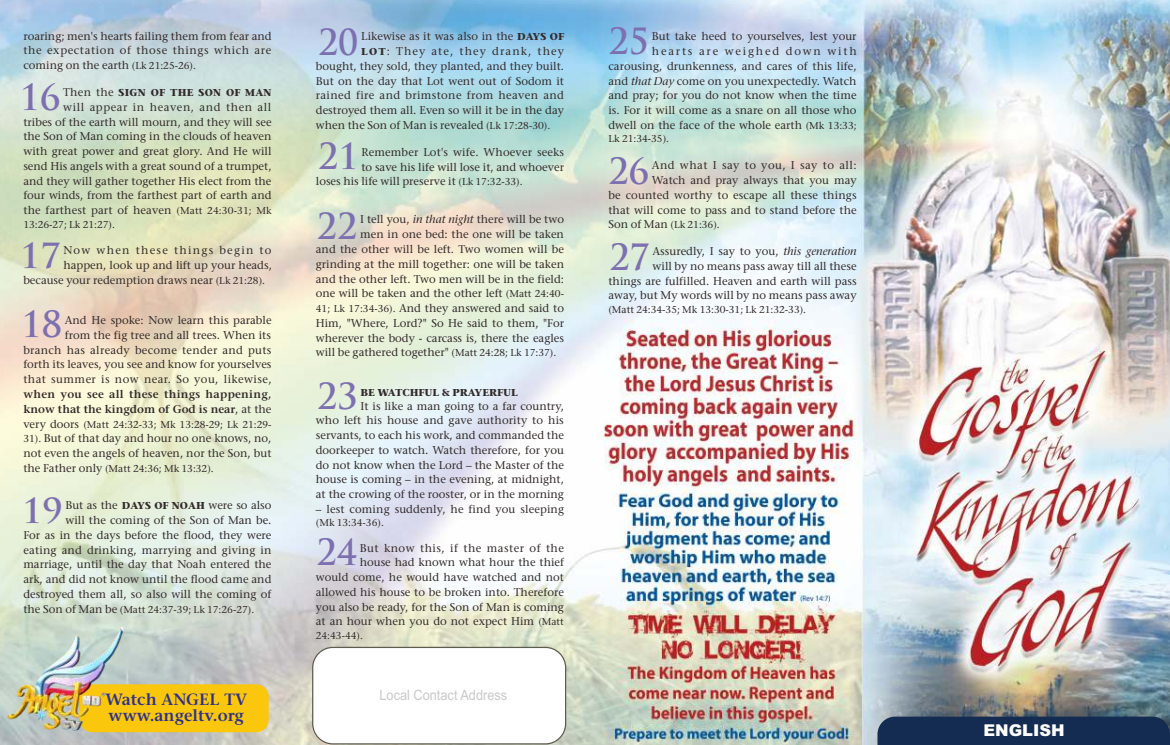
<style>
.page{position:relative;width:1170px;height:745px;background:#fff}
.page>*{position:absolute;margin:0;border:0;box-sizing:border-box;transform-origin:0 0}
.t1{font:700 35.25px "Trajan Pro";color:#7d70b0;scale:.96 1}
.t2{font:700 35px/69.6px "Trajan Pro";color:#7d70b0;scale:.96 1}
.t3{font:700 33.75px "Trajan Pro";color:#7d70b0}
.t4{font:600 16.25px "Stone Serif";color:#2e308c}
.t5{font:900 16.25px "Arial";color:#fff}
.t6{font:14.25px "Arial";color:#c9c9c9;scale:.9 1}
.t7{font:11.25px/14.8px "Stone Serif";color:#332b2b;text-align:right}
.t8{font:600 11.25px/14.8px "Stone Serif";letter-spacing:.025em;color:#332b2b}
.t9{font:11.25px "Stone Serif";letter-spacing:.03em;color:#332b2b}
.t10{font:11.25px "Stone Serif";letter-spacing:.1em;color:#332b2b}
.t11{font:11.25px "Stone Serif";letter-spacing:.11em;color:#332b2b}
.t12{font:10px "Stone Serif";color:#332b2b}
.t13{font:700 10px "Stone Serif";letter-spacing:.02em;color:#332b2b}
.t14{font:700 10px "Stone Serif";color:#332b2b}
.s1{font-size:10px}
.s2{font-weight:400;font-size:11.25px}
.s3{font-weight:400}
.s4{font-size:11.25px}
.s5{font-weight:700;font-size:10px}
.s6{font-style:italic}
</style>
<div class="page">
<img style="left:0;top:0;width:1169px;height:744px">
<div style="left:877px;top:716px;width:292px;height:28px;background:#142b52"></div>
<div style="left:312px;top:646px;width:254px;height:98px;background:#fff;border:1px solid #5e5c4f;border-radius:20px"></div>
<div style="left:80px;top:683px;width:188px;height:48px;background:#fac70d;border-radius:12px"></div>
<img style="left:5px;top:626px;width:120px;height:105px">
<p class="t7" style="left:23px;top:30px;width:250px;text-align:justify">roaring; men's hearts failing them from fear and the expectation of those things which are coming on the earth <span class="s1">(Lk 21:25-26).</span></p>
<p class="t13" style="left:63px;top:88px;width:210px"><span class="s2">Then the</span> SIGN OF THE SON OF MAN</p>
<p class="t7" style="left:23px;top:101px;width:250px;text-align:justify;text-indent:40px">will appear in heaven, and then all tribes of the earth will mourn, and they will see the Son of Man coming in the clouds of heaven with great power and great glory. And He will send His angels with a great sound of a trumpet, and they will gather together His elect from the four winds, from the farthest part of earth and the farthest part of heaven <span class="s1">(Matt 24:30-31; Mk</span></p>
<p class="t12" style="left:23px;top:220px;width:93px">13:26-27; Lk 21:27).</p>
<p class="t11" style="left:63px;top:246px;width:210px">Now when these things begin to</p>
<p class="t7" style="left:63px;top:259px;width:210px">happen, look up and lift up your heads,</p>
<p class="t7" style="left:23px;top:273px;width:243px">because your redemption draws near <span class="s1">(Lk 21:28).</span></p>
<p class="t7" style="left:23px;top:314px;width:250px">And He spoke: Now learn this parable<br>from the fig tree and all trees. When its<br>branch has already become tender and puts forth its leaves, you see and know for yourselves that summer is now near. So you, likewise,</p>
<p class="t8" style="left:23px;top:387px;width:250px">when you see all these things happening, know that the kingdom of God is near<span class="s3">, at the</span></p>
<p class="t12" style="left:23px;top:420px;width:250px"><span class="s4">very doors</span> (Matt 24:32-33; Mk 13:28-29; Lk 21:29-</p>
<p class="t7" style="left:23px;top:432px;width:250px;text-align:left"><span class="s1">31).</span> But of that day and hour no one knows, no, not even the angels of heaven, nor the Son, but</p>
<p class="t12" style="left:23px;top:464px;width:192px"><span class="s4">the Father only</span> (Matt 24:36; Mk 13:32).</p>
<p class="t7" style="left:23px;top:499px;width:250px">But as the <span class="s5">DAYS OF NOAH</span> were so also<br>will the coming of the Son of Man be.<br>For as in the days before the flood, they were eating and drinking, marrying and giving in marriage, until the day that Noah entered the ark, and did not know until the flood came and destroyed them all, so also will the coming of</p>
<p class="t12" style="left:23px;top:604px;width:232px"><span class="s4">the Son of Man be</span> (Matt 24:37-39; Lk 17:26-27).</p>
<h1 class="t1" style="left:20px;top:84px;width:44px">16</h1>
<h3 class="t3" style="left:20px;top:243px;width:42px">17</h3>
<h1 class="t1" style="left:22px;top:310px;width:44px">18</h1>
<h3 class="t3" style="left:22px;top:497px;width:42px">19</h3>
<h2 class="t2" style="left:318px;top:11px;width:43px">20</h2>
<p class="t7" style="left:361px;top:30px;width:204px">Likewise as it was also in the <span class="s5">DAYS OF</span></p>
<p class="t10" style="left:361px;top:47px;width:204px"><span class="s5">LOT</span>: They ate, they drank, they</p>
<p class="t7" style="left:316px;top:60px;width:250px">bought, they sold, they planted, and they built.</p>
<p class="t7" style="left:316px;top:74px;width:250px">But on the day that Lot went out of Sodom it</p>
<p class="t9" style="left:316px;top:91px;width:249px">rained fire and brimstone from heaven and</p>
<p class="t7" style="left:316px;top:104px;width:249px">destroyed them all. Even so will it be in the day</p>
<p class="t7" style="left:316px;top:119px;width:236px">when the Son of Man is revealed <span class="s1">(Lk 17:28-30).</span></p>
<p class="t7" style="left:361px;top:145px;width:204px">Remember Lot's wife. Whoever seeks</p>
<p class="t7" style="left:361px;top:160px;width:204px">to save his life will lose it, and whoever</p>
<p class="t7" style="left:316px;top:175px;width:208px">loses his life will preserve it <span class="s1">(Lk 17:32-33).</span></p>
<p class="t7" style="left:360px;top:213px;width:205px">I tell you, <span class="s6">in that night</span> there will be two</p>
<p class="t7" style="left:360px;top:228px;width:205px">men in one bed: the one will be taken</p>
<p class="t7" style="left:316px;top:243px;width:250px">and the other will be left. Two women will be</p>
<p class="t7" style="left:316px;top:257px;width:250px">grinding at the mill together: one will be taken</p>
<p class="t7" style="left:316px;top:272px;width:250px">and the other left. Two men will be in the field:</p>
<p class="t7" style="left:316px;top:287px;width:249px">one will be taken and the other left <span class="s1">(Matt 24:40-</span></p>
<p class="t7" style="left:316px;top:302px;width:250px"><span class="s1">41; Lk 17:34-36).</span> And they answered and said to</p>
<p class="t7" style="left:316px;top:316px;width:250px">Him, "Where, Lord?" So He said to them, "For</p>
<p class="t7" style="left:316px;top:331px;width:250px">wherever the body - carcass is, there the eagles</p>
<p class="t7" style="left:316px;top:346px;width:242px">will be gathered together" <span class="s1">(Matt 24:28; Lk 17:37).</span></p>
<p class="t14" style="left:360px;top:388px;width:159px">BE WATCHFUL &amp; PRAYERFUL</p>
<p class="t7" style="left:316px;top:399px;width:250px;text-align:justify;text-indent:45px">It is like a man going to a far country, who left his house and gave authority to his servants, to each his work, and commanded the doorkeeper to watch. Watch therefore, for you do not know when the Lord – the Master of the house is coming – in the evening, at midnight, at the crowing of the rooster, or in the morning</p>
<p class="t7" style="left:316px;top:502px;width:250px">– lest coming suddenly, he find you sleeping</p>
<p class="t12" style="left:316px;top:518px;width:69px">(Mk 13:34-36).</p>
<p class="t7" style="left:316px;top:541px;width:250px">But know this, if the master of the<br>house had known what hour the thief<br>would come, he would have watched and not allowed his house to be broken into. Therefore you also be ready, for the Son of Man is coming at an hour when you do not expect Him <span class="s1">(Matt</span></p>
<p class="t12" style="left:316px;top:631px;width:49px">24:43-44).</p>
<h2 class="t2" style="left:317px;top:126px;width:45px">21<br>22</h2>
<h2 class="t2" style="left:317px;top:364px;width:43px">23</h2>
<h1 class="t1" style="left:316px;top:538px;width:44px">24</h1>
<h3 class="t4" style="left:105px;top:692px;width:143px">Watch ANGEL TV</h3>
<p class="t6" style="left:379px;top:689px;width:143px">Local Contact Address</p>
<h3 class="t4" style="left:108px;top:708px;width:137px">www.angeltv.org</h3>
<h1 class="t1" style="left:608px;top:27px;width:44px">25</h1>
<p class="t7" style="left:608px;top:30px;width:250px">But take heed to yourselves, lest your<br>hearts are weighed down with carousing, drunkenness, and cares of this life, and <span class="s6">that Day</span> come on you unexpectedly. Watch and pray; for you do not know when the time is. For it will come as a snare on all those who dwell on the face of the whole earth <span class="s1">(Mk 13:33;</span></p>
<p class="t12" style="left:608px;top:135px;width:62px">Lk 21:34-35).</p>
<p class="t7" style="left:608px;top:159px;width:250px">And what I say to you, I say to all:<br>Watch and pray always that you may<br>be counted worthy to escape all these things that will come to pass and to stand before the</p>
<p class="t12" style="left:608px;top:221px;width:113px"><span class="s4">Son of Man</span> (Lk 21:36).</p>
<p class="t7" style="left:608px;top:245px;width:250px">Assuredly, I say to you, <span class="s6">this generation<br></span>will by no means pass away till all these<br>things are fulfilled. Heaven and earth will pass away, but My words will by no means pass away</p>
<p class="t12" style="left:608px;top:305px;width:199px">(Matt 24:34-35; Mk 13:30-31; Lk 21:32-33).</p>
<h1 class="t1" style="left:608px;top:157px;width:44px">26</h1>
<h1 class="t1" style="left:609px;top:243px;width:44px">27</h1>
<h3 class="t5" style="left:983px;top:723px;width:83px">ENGLISH</h3>
</div>
